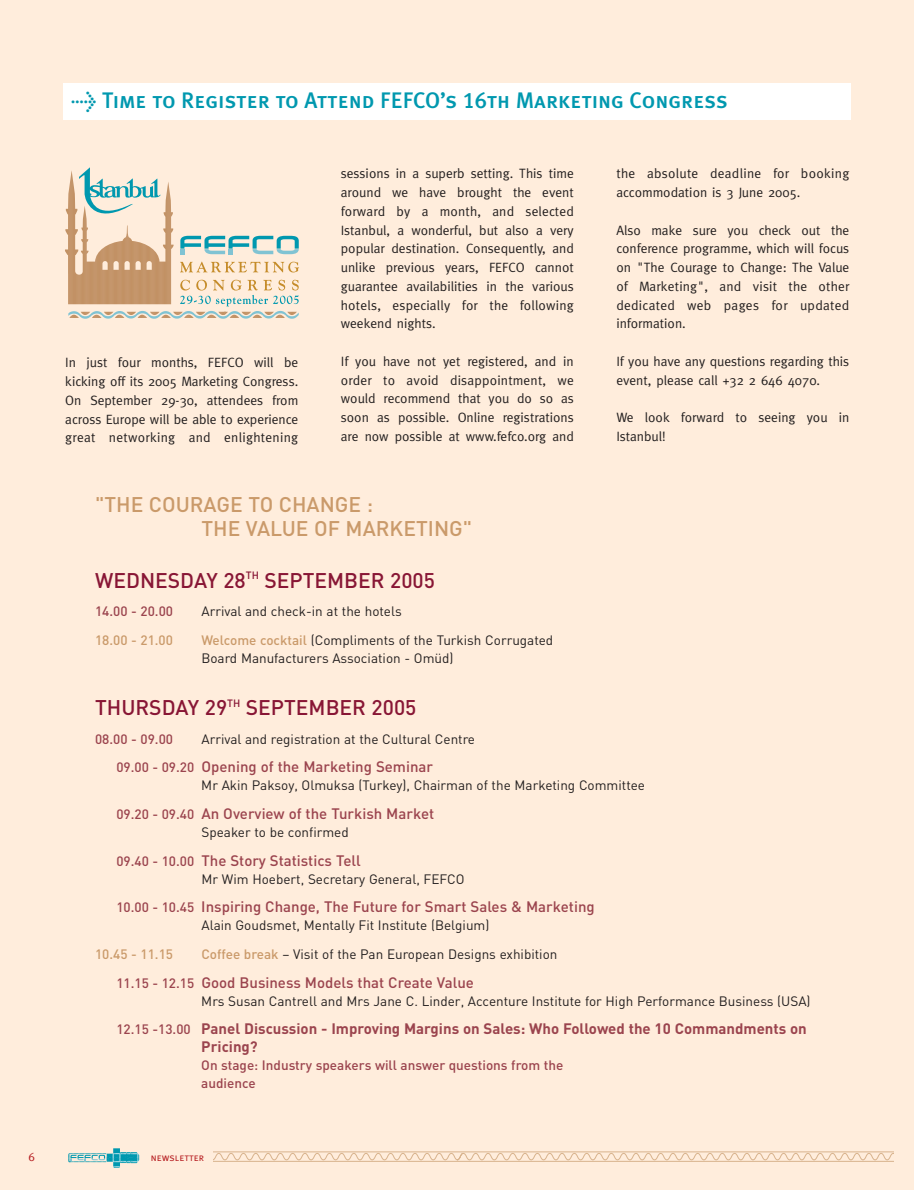
<style>
.page{position:relative;width:914px;height:1190px;background:#ffeddc}
.page>*{position:absolute;margin:0;border:0;box-sizing:border-box;transform-origin:0 0}
.t1{font:22.5px "Meta Plus Medium Caps";color:#0098af}
.t2{font:500 21px "DIN";color:#881635}
.t3{font:500 21px/24px "DIN";color:#ca9a6a}
.t4{font:500 15px "DIN";color:#9b444e}
.t5{font:700 15px/18px "DIN";color:#9b444e}
.t6{font:13.5px/18.8px "Meta";color:#231f1f;text-align:justify}
.t7{font:13.5px/18px "DIN";color:#231f1f}
.t8{font:500 13.5px/18px "DIN";color:#9b444e}
.t9{font:13.5px/18.8px "Meta";letter-spacing:.02em;color:#231f1f}
.t10{font:500 13.5px "DIN";color:#ca9a6a}
.t11{font:12px "Meta";color:#b61c20}
.t12{font:10.5px "Meta Caps";color:#b61c20}
.s1{font-family:"Meta Plus";font-weight:500;font-size:21px}
.s2{font-weight:500;color:#ca9a6a}
.s3{font-size:13.5px}
.s4{font-weight:500;font-size:13.5px}
</style>
<div class="page">
<svg style="left:213px;top:1151px;width:680px;height:10px"></svg>
<svg style="left:69px;top:1148px;width:70px;height:19px"></svg>
<div style="left:64px;top:84px;width:786px;height:36px;background:#fff"></div>
<svg style="left:180px;top:261px;width:119px;height:11px"></svg>
<svg style="left:180px;top:236px;width:119px;height:18px"></svg>
<img style="left:65px;top:171px;width:108px;height:109px">
<svg style="left:79px;top:167px;width:82px;height:60px"></svg>
<svg style="left:68px;top:280px;width:231px;height:39px"></svg>
<h1 class="t1" style="left:71px;top:87px;width:658px"><span class="s1">&gt;</span> Time to Register to Attend FEFCO’s 16th Marketing Congress</h1>
<p class="t6" style="left:65px;top:354px;width:234px">In just four months, FEFCO will be kicking off its 2005 Marketing Congress.<br>On September 29-30, attendees from across Europe will be able to experience great networking and enlightening</p>
<p class="t6" style="left:341px;top:165px;width:234px">sessions in a superb setting. This time around we have brought the event forward by a month, and selected Istanbul, a wonderful, but also a very popular destination. Consequently, and unlike previous years, FEFCO cannot guarantee availabilities in the various hotels, especially for the following weekend nights.</p>
<p class="t6" style="left:341px;top:353px;width:234px">If you have not yet registered, and in order to avoid disappointment, we would recommend that you do so as soon as possible. Online registrations are now possible at www.fefco.org and</p>
<p class="t9" style="left:616px;top:165px;width:234px">the absolute deadline for booking accommodation is 3 June 2005.</p>
<p class="t6" style="left:616px;top:221px;width:234px">Also make sure you check out the conference programme, which will focus on "The Courage to Change: The Value of Marketing", and visit the other dedicated web pages for updated information.</p>
<p class="t6" style="left:616px;top:353px;width:234px">If you have any questions regarding this event, please call +32 2 646 4070.</p>
<p class="t6" style="left:616px;top:409px;width:234px">We look forward to seeing you in<br>Istanbul!</p>
<h2 class="t3" style="left:201px;top:494px;width:272px;text-indent:-106px">"THE COURAGE TO CHANGE :<br>THE VALUE OF MARKETING"</h2>
<h2 class="t2" style="left:95px;top:572px;width:341px">WEDNESDAY 28<sup>TH</sup> SEPTEMBER 2005</h2>
<p class="t8" style="left:95px;top:604px;width:79px">14.00 - 20.00</p>
<p class="t7" style="left:201px;top:604px;width:202px">Arrival and check-in at the hotels</p>
<p class="t10" style="left:95px;top:635px;width:79px">18.00 - 21.00</p>
<p class="t7" style="left:201px;top:632px;width:353px"><span class="s2">Welcome cocktail</span> (Compliments of the Turkish Corrugated<br>Board Manufacturers Association - Omüd)</p>
<h2 class="t2" style="left:95px;top:700px;width:323px">THURSDAY 29<sup>TH</sup> SEPTEMBER 2005</h2>
<p class="t8" style="left:95px;top:731px;width:79px">08.00 - 09.00</p>
<p class="t7" style="left:201px;top:731px;width:275px">Arrival and registration at the Cultural Centre</p>
<p class="t4" style="left:116px;top:761px;width:318px"><span class="s3">09.00 - 09.20</span> Opening of the Marketing Seminar</p>
<p class="t7" style="left:201px;top:778px;width:445px">Mr Akin Paksoy, Olmuksa (Turkey), Chairman of the Marketing Committee</p>
<p class="t4" style="left:116px;top:808px;width:319px"><span class="s3">09.20 - 09.40</span> An Overview of the Turkish Market</p>
<p class="t7" style="left:201px;top:824px;width:149px">Speaker to be confirmed</p>
<p class="t4" style="left:116px;top:855px;width:246px"><span class="s3">09.40 - 10.00</span> The Story Statistics Tell</p>
<p class="t7" style="left:201px;top:871px;width:264px">Mr Wim Hoebert, Secretary General, FEFCO</p>
<p class="t4" style="left:116px;top:901px;width:480px"><span class="s3">10.00 - 10.45</span> Inspiring Change, The Future for Smart Sales &amp; Marketing</p>
<p class="t7" style="left:201px;top:918px;width:289px">Alain Goudsmet, Mentally Fit Institute (Belgium)</p>
<p class="t10" style="left:95px;top:949px;width:79px">10.45 - 11.15</p>
<p class="t7" style="left:201px;top:946px;width:357px"><span class="s2">Coffee break</span> – Visit of the Pan European Designs exhibition</p>
<p class="t4" style="left:116px;top:976px;width:359px"><span class="s3">11.15 - 12.15</span> Good Business Models that Create Value</p>
<p class="t7" style="left:201px;top:993px;width:611px">Mrs Susan Cantrell and Mrs Jane C. Linder, Accenture Institute for High Performance Business (USA)</p>
<p class="t5" style="left:201px;top:1021px;width:607px;text-indent:-85px"><span class="s4">12.15 -13.00</span> Panel Discussion - Improving Margins on Sales: Who Followed the 10 Commandments on<br>Pricing?</p>
<p class="t8" style="left:201px;top:1057px;width:363px">On stage: Industry speakers will answer questions from the audience</p>
<p class="t11" style="left:29px;top:1152px;width:8px">6</p>
<p class="t12" style="left:151px;top:1150px;width:55px">newsletter</p>
</div>
